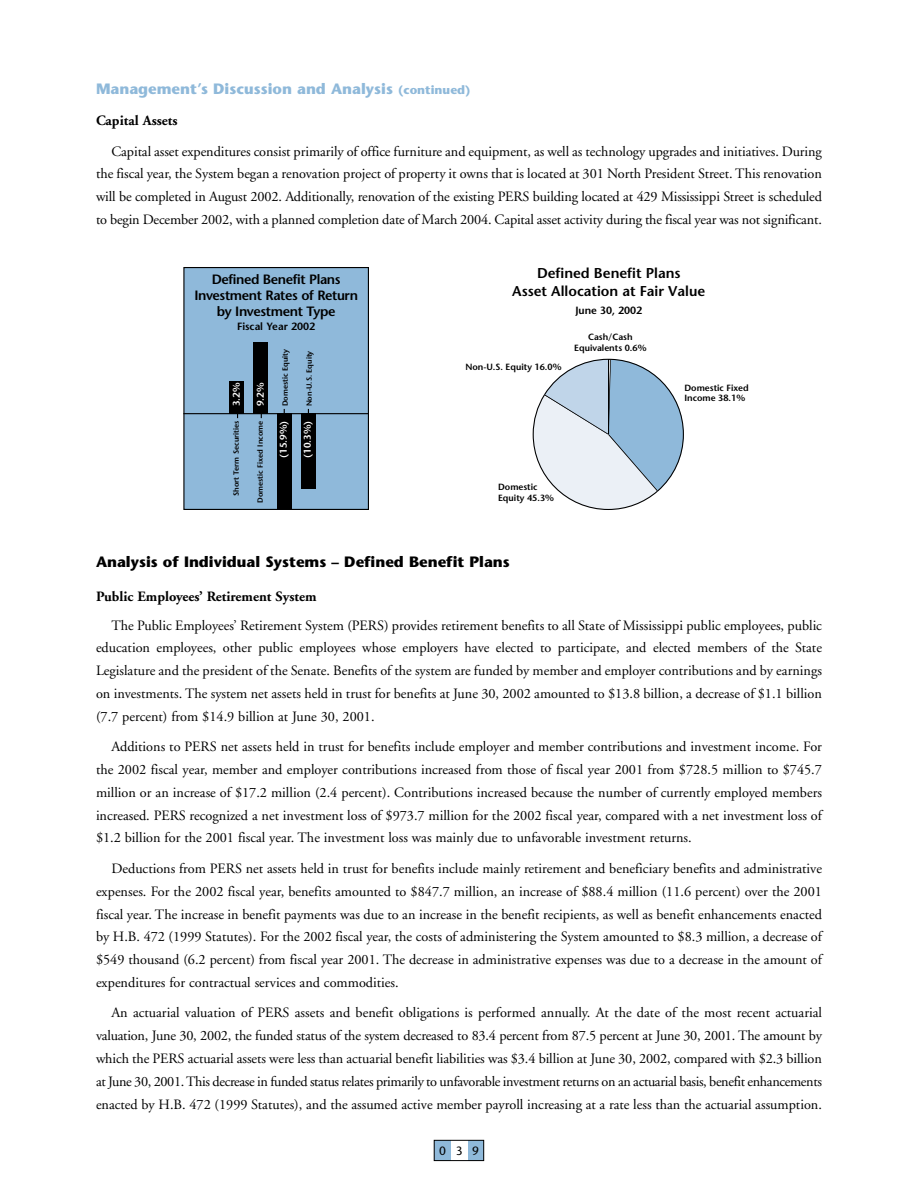
<style>
.page{position:relative;width:918px;height:1188px;background:#fff}
.page>*{position:absolute;margin:0;border:0;box-sizing:border-box;transform-origin:0 0}
.t1{font:700 15px "Stone Sans";color:#000}
.t2{font:700 15px "Stone Sans";color:#8fb9da}
.t3{font:14.25px/22.8px "Adobe Garamond";color:#000;text-align:justify}
.t4{font:700 14.25px "Adobe Garamond";color:#000}
.t5{font:600 14.25px/18px "Stone Sans";color:#000;text-align:center}
.t6{font:600 13.5px/16.2px "Stone Sans";letter-spacing:-.03em;color:#000;text-align:center}
.t7{font:12px "Stone Sans";color:#000}
.t8{font:600 10.5px "Stone Sans";color:#000}
.t9{font:600 9.75px "Stone Sans";color:#fff}
.t10{font:600 9px/10.5px "Stone Sans";color:#000}
.t11{font:600 7.5px "Stone Sans";color:#000}
.s1{font-size:12px}
</style>
<div class="page">
<div style="left:434px;top:1141px;width:17px;height:20px;background:#8fb9da"></div>
<div style="left:467px;top:1141px;width:17px;height:20px;background:#8fb9da"></div>
<div style="left:451px;top:1141px;width:17px;height:20px;background:#fff"></div>
<div style="left:434px;top:1140px;width:50px;height:21px;border:1px solid #000"></div>
<div style="left:184px;top:268px;width:184px;height:241px;background:#8fb9da"></div>
<div style="left:183px;top:267px;width:186px;height:243px;border:1px solid #000"></div>
<div style="left:229px;top:381px;width:14px;height:32px;background:#000"></div>
<div style="left:253px;top:342px;width:14px;height:71px;background:#000"></div>
<div style="left:277px;top:413px;width:14px;height:96px;background:#000"></div>
<div style="left:301px;top:413px;width:14px;height:76px;background:#000"></div>
<svg style="left:532px;top:358px;width:152px;height:152px"></svg>
<hr style="left:608px;top:359px;width:1px;height:75px;background:#000">
<hr style="left:183px;top:413px;width:186px;height:1px;background:#000">
<p class="t2" style="left:96px;top:82px;width:376px">Management’s Discussion and Analysis <span class="s1">(continued)</span></p>
<p class="t4" style="left:96px;top:115px;width:83px">Capital Assets</p>
<p class="t3" style="left:96px;top:141px;width:728px;text-indent:15px">Capital asset expenditures consist primarily of office furniture and equipment, as well as technology upgrades and initiatives. During the fiscal year, the System began a renovation project of property it owns that is located at 301 North President Street. This renovation will be completed in August 2002. Additionally, renovation of the existing PERS building located at 429 Mississippi Street is scheduled to begin December 2002, with a planned completion date of March 2004. Capital asset activity during the fiscal year was not significant.</p>
<p class="t6" style="left:194px;top:272px;width:165px">Defined Benefit Plans<br>Investment Rates of Return by Investment Type</p>
<p class="t8" style="left:237px;top:322px;width:80px">Fiscal Year 2002</p>
<p class="t9" style="left:233px;top:406px;width:25px;rotate:-90deg">3.2%</p>
<p class="t9" style="left:257px;top:406px;width:25px;rotate:-90deg">9.2%</p>
<p class="t11" style="left:282px;top:406px;width:59px;rotate:-90deg">Domestic Equity</p>
<p class="t11" style="left:306px;top:406px;width:57px;rotate:-90deg">Non-U.S. Equity</p>
<p class="t11" style="left:233px;top:496px;width:77px;rotate:-90deg">Short Term Securities</p>
<p class="t11" style="left:257px;top:503px;width:84px;rotate:-90deg">Domestic Fixed Income</p>
<p class="t9" style="left:280px;top:458px;width:39px;rotate:-90deg">(15.9%)</p>
<p class="t9" style="left:304px;top:458px;width:39px;rotate:-90deg">(10.3%)</p>
<p class="t5" style="left:512px;top:266px;width:195px">Defined Benefit Plans<br>Asset Allocation at Fair Value</p>
<p class="t8" style="left:575px;top:306px;width:68px">June 30, 2002</p>
<p class="t10" style="left:574px;top:333px;width:74px;text-align:center">Cash/Cash<br>Equivalents 0.6%</p>
<p class="t10" style="left:684px;top:383px;width:66px">Domestic Fixed<br>Income 38.1%</p>
<p class="t10" style="left:465px;top:362px;width:98px">Non-U.S. Equity 16.0%</p>
<p class="t10" style="left:498px;top:483px;width:57px">Domestic<br>Equity 45.3%</p>
<p class="t1" style="left:96px;top:556px;width:415px">Analysis of Individual Systems – Defined Benefit Plans</p>
<p class="t4" style="left:96px;top:591px;width:222px">Public Employees’ Retirement System</p>
<p class="t3" style="left:96px;top:615px;width:728px;text-indent:15px">The Public Employees’ Retirement System (PERS) provides retirement benefits to all State of Mississippi public employees, public education employees, other public employees whose employers have elected to participate, and elected members of the State Legislature and the president of the Senate. Benefits of the system are funded by member and employer contributions and by earnings on investments. The system net assets held in trust for benefits at June 30, 2002 amounted to $13.8 billion, a decrease of $1.1 billion (7.7 percent) from $14.9 billion at June 30, 2001.</p>
<p class="t3" style="left:96px;top:737px;width:728px;text-indent:15px">Additions to PERS net assets held in trust for benefits include employer and member contributions and investment income. For the 2002 fiscal year, member and employer contributions increased from those of fiscal year 2001 from $728.5 million to $745.7 million or an increase of $17.2 million (2.4 percent). Contributions increased because the number of currently employed members increased. PERS recognized a net investment loss of $973.7 million for the 2002 fiscal year, compared with a net investment loss of $1.2 billion for the 2001 fiscal year. The investment loss was mainly due to unfavorable investment returns.</p>
<p class="t3" style="left:96px;top:858px;width:728px;text-indent:15px">Deductions from PERS net assets held in trust for benefits include mainly retirement and beneficiary benefits and administrative expenses. For the 2002 fiscal year, benefits amounted to $847.7 million, an increase of $88.4 million (11.6 percent) over the 2001 fiscal year. The increase in benefit payments was due to an increase in the benefit recipients, as well as benefit enhancements enacted by H.B. 472 (1999 Statutes). For the 2002 fiscal year, the costs of administering the System amounted to $8.3 million, a decrease of $549 thousand (6.2 percent) from fiscal year 2001. The decrease in administrative expenses was due to a decrease in the amount of expenditures for contractual services and commodities.</p>
<p class="t3" style="left:96px;top:1003px;width:728px;text-indent:15px">An actuarial valuation of PERS assets and benefit obligations is performed annually. At the date of the most recent actuarial valuation, June 30, 2002, the funded status of the system decreased to 83.4 percent from 87.5 percent at June 30, 2001. The amount by which the PERS actuarial assets were less than actuarial benefit liabilities was $3.4 billion at June 30, 2002, compared with $2.3 billion at June 30, 2001. This decrease in funded status relates primarily to unfavorable investment returns on an actuarial basis, benefit enhancements enacted by H.B. 472 (1999 Statutes), and the assumed active member payroll increasing at a rate less than the actuarial assumption.</p>
<p class="t7" style="left:439px;top:1146px;width:41px">039</p>
</div>
